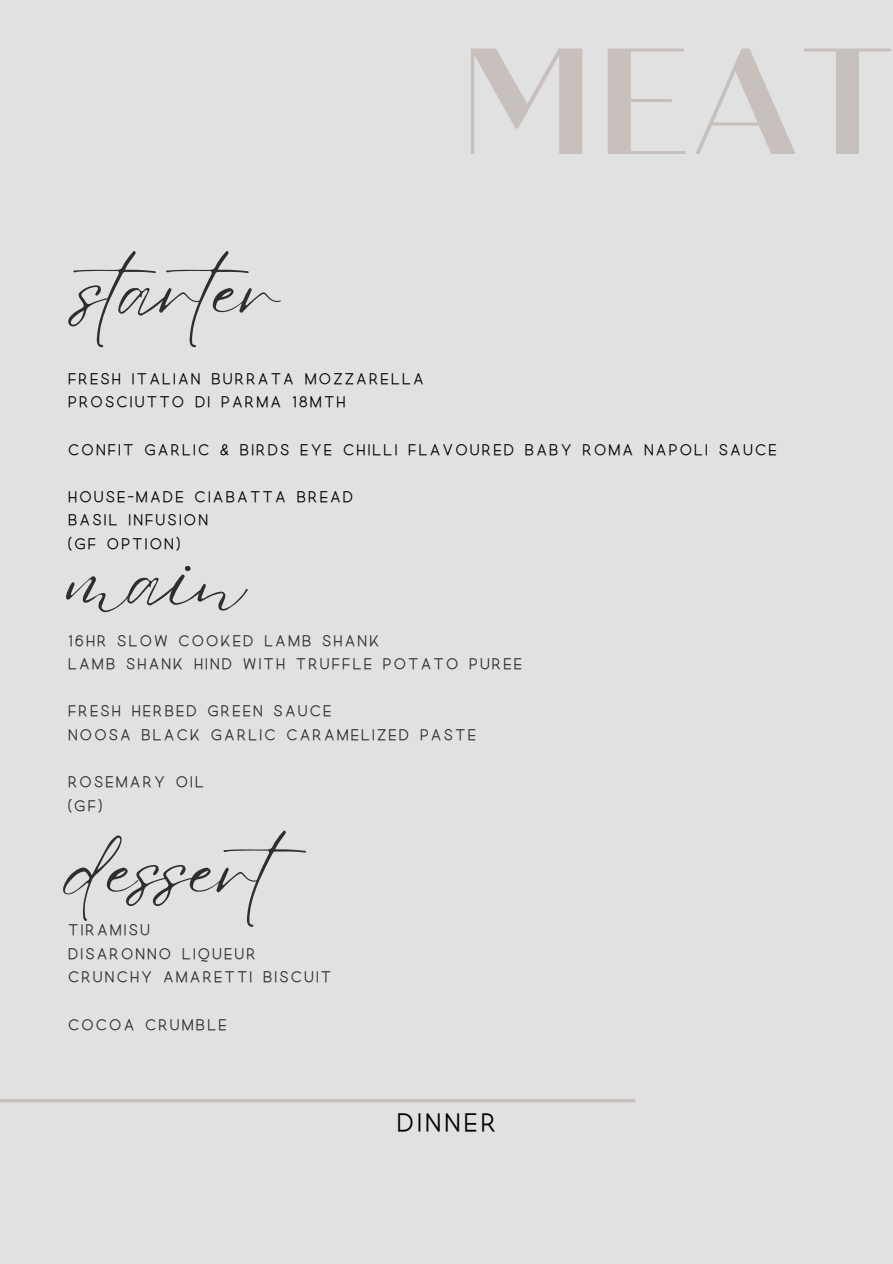
<style>
.page{position:relative;width:893px;height:1264px;background:#fff}
.page>*{position:absolute;margin:0;border:0;box-sizing:border-box;transform-origin:0 0}
.t1{font:700 150.6px "Quiche Display";color:#c8c0bc}
.t2{font:85.8px "Eyesome Script";color:#2e2e2e}
.t3{font:23.7px "Quick";letter-spacing:.1em;color:#000}
.t4{font:14.4px "Quick";letter-spacing:.1em;color:#2e2e2e}
.t5{font:14.4px "Quick";letter-spacing:.1em;color:#000}
</style>
<div class="page">
<div style="left:0;top:0;width:892px;height:1263px;background:#e1e1e1"></div>
<hr style="left:0;top:1099px;width:635px;height:3px;background:#c8c0bc">
<p class="t2" style="left:79px;top:234px;width:204px">starter</p>
<h1 class="t1" style="left:459px;top:12px;width:435px">MEAT</h1>
<p class="t5" style="left:68px;top:373px;width:358px">FRESH ITALIAN BURRATA MOZZARELLA</p>
<h2 class="t5" style="left:68px;top:396px;width:280px">PROSCIUTTO DI PARMA 18MTH</h2>
<p class="t5" style="left:68px;top:443px;width:710px">CONFIT GARLIC &amp; BIRDS EYE CHILLI FLAVOURED BABY ROMA NAPOLI SAUCE</p>
<p class="t5" style="left:68px;top:491px;width:287px">HOUSE-MADE CIABATTA BREAD</p>
<p class="t5" style="left:68px;top:514px;width:142px">BASIL INFUSION</p>
<p class="t5" style="left:68px;top:538px;width:114px">(GF OPTION)</p>
<p class="t2" style="left:68px;top:523px;width:179px">main</p>
<h2 class="t4" style="left:68px;top:634px;width:313px">16HR SLOW COOKED LAMB SHANK</h2>
<p class="t4" style="left:68px;top:658px;width:456px">LAMB SHANK HIND WITH TRUFFLE POTATO PUREE</p>
<p class="t4" style="left:68px;top:705px;width:265px">FRESH HERBED GREEN SAUCE</p>
<p class="t4" style="left:68px;top:729px;width:410px">NOOSA BLACK GARLIC CARAMELIZED PASTE</p>
<p class="t4" style="left:68px;top:776px;width:138px">ROSEMARY OIL</p>
<p class="t4" style="left:68px;top:799px;width:36px">(GF)</p>
<h2 class="t2" style="left:68px;top:813px;width:272px">dessert</h2>
<p class="t4" style="left:68px;top:924px;width:84px">TIRAMISU</p>
<p class="t4" style="left:68px;top:947px;width:190px">DISARONNO LIQUEUR</p>
<p class="t4" style="left:68px;top:971px;width:265px">CRUNCHY AMARETTI BISCUIT</p>
<p class="t4" style="left:68px;top:1018px;width:161px">COCOA CRUMBLE</p>
<h3 class="t3" style="left:396px;top:1112px;width:102px">DINNER</h3>
</div>
